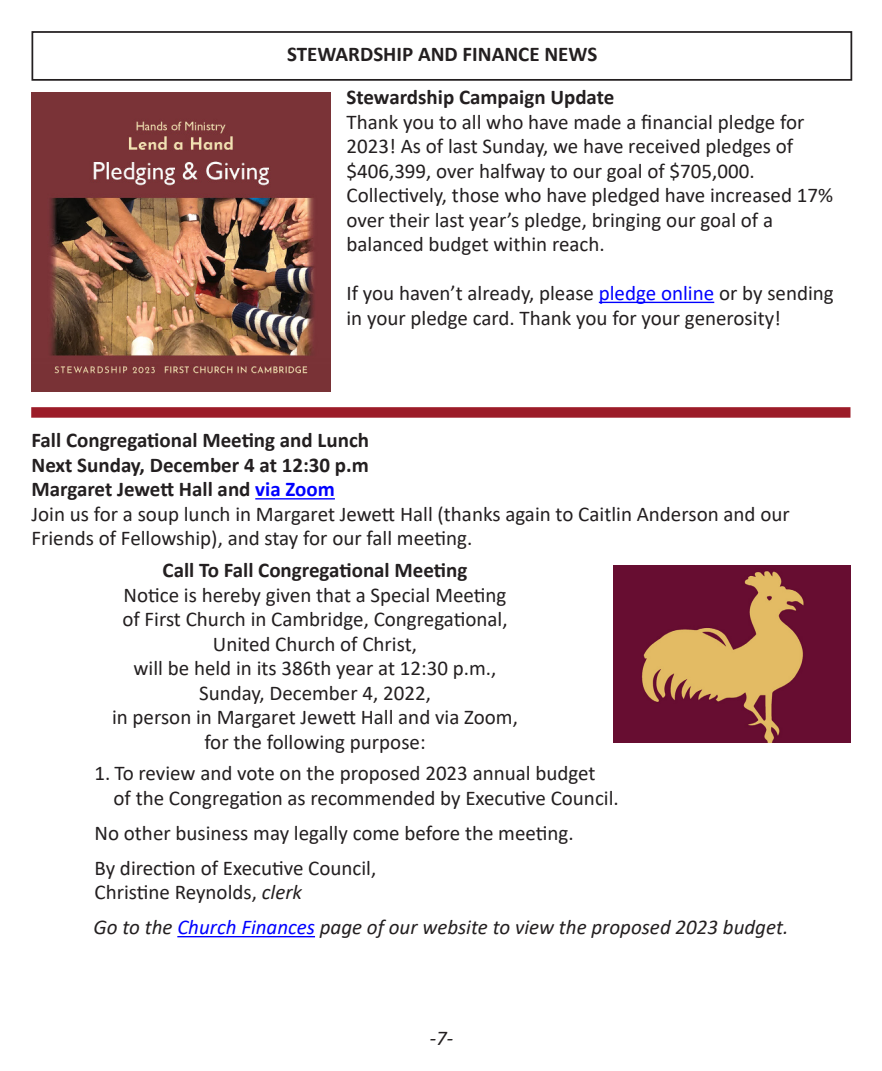
<style>
.page{position:relative;width:882px;height:1071px;background:#fff}
.page>*{position:absolute;margin:0;border:0;box-sizing:border-box;transform-origin:0 0}
.Paragraph_Style_1{font:21px/24.5px "Calibri";color:#231f20}
.Paragraph_Style_1-2{font:700 21px "Calibri";color:#231f20}
.Paragraph_Style_1-3{font:italic 21px "Calibri";color:#231f20}
.s1{color:#00f}
.s2{font-style:italic}
</style>
<div class="page">
<div style="left:32px;top:31px;width:820px;height:50px;border:2px solid #231f20"></div>
<img style="left:614px;top:566px;width:236px;height:176px">
<div style="left:31px;top:407px;width:819px;height:11px;background:#9c1c28"></div>
<hr style="left:177px;top:936px;width:138px;height:1px;background:#00f">
<img style="left:32px;top:93px;width:299px;height:299px">
<hr style="left:599px;top:302px;width:115px;height:1px;background:#00f">
<hr style="left:255px;top:498px;width:80px;height:2px;background:#00f">
<p class="Paragraph_Style_1-2" style="left:287px;top:39px;width:312px">STEWARDSHIP AND FINANCE NEWS</p>
<p class="Paragraph_Style_1-2" style="left:346px;top:82px;width:269px">Stewardship Campaign Update</p>
<p class="Paragraph_Style_1" style="left:346px;top:109px;width:459px">Thank you to all who have made a financial pledge for<br>2023! As of last Sunday, we have received pledges of $406,399, over halfway to our goal of $705,000.</p>
<p class="Paragraph_Style_1" style="left:346px;top:182px;width:488px">Collectively, those who have pledged have increased 17% over their last year’s pledge, bringing our goal of a</p>
<p class="Paragraph_Style_1" style="left:346px;top:231px;width:260px">balanced budget within reach.</p>
<p class="Paragraph_Style_1" style="left:346px;top:280px;width:489px">If you haven’t already, please <span class="s1">pledge online</span> or by sending in your pledge card. Thank you for your generosity!</p>
<p class="Paragraph_Style_1-2" style="left:32px;top:426px;width:339px">Fall Congregational Meeting and Lunch</p>
<p class="Paragraph_Style_1-2" style="left:32px;top:450px;width:339px">Next Sunday, December 4 at 12:30 p.m</p>
<p class="Paragraph_Style_1-2" style="left:32px;top:475px;width:305px">Margaret Jewett Hall and <span class="s1">via Zoom</span></p>
<p class="Paragraph_Style_1" style="left:32px;top:501px;width:760px">Join us for a soup lunch in Margaret Jewett Hall (thanks again to Caitlin Anderson and our<br>Friends of Fellowship), and stay for our fall meeting.</p>
<p class="Paragraph_Style_1-2" style="left:163px;top:555px;width:306px">Call To Fall Congregational Meeting</p>
<p class="Paragraph_Style_1" style="left:124px;top:582px;width:384px">Notice is hereby given that a Special Meeting</p>
<p class="Paragraph_Style_1" style="left:122px;top:607px;width:387px">of First Church in Cambridge, Congregational,</p>
<p class="Paragraph_Style_1" style="left:213px;top:631px;width:206px">United Church of Christ,</p>
<p class="Paragraph_Style_1" style="left:134px;top:656px;width:364px">will be held in its 386th year at 12:30 p.m.,</p>
<p class="Paragraph_Style_1" style="left:199px;top:680px;width:233px">Sunday, December 4, 2022,</p>
<p class="Paragraph_Style_1" style="left:112px;top:705px;width:407px">in person in Margaret Jewett Hall and via Zoom,</p>
<p class="Paragraph_Style_1" style="left:204px;top:729px;width:223px">for the following purpose:</p>
<p class="Paragraph_Style_1" style="left:94px;top:761px;width:503px">1. To review and vote on the proposed 2023 annual budget</p>
<p class="Paragraph_Style_1" style="left:113px;top:785px;width:507px">of the Congregation as recommended by Executive Council.</p>
<p class="Paragraph_Style_1" style="left:94px;top:820px;width:481px">No other business may legally come before the meeting.</p>
<p class="Paragraph_Style_1" style="left:94px;top:855px;width:283px">By direction of Executive Council,</p>
<p class="Paragraph_Style_1" style="left:94px;top:880px;width:209px">Christine Reynolds, <span class="s2">clerk</span></p>
<p class="Paragraph_Style_1-3" style="left:94px;top:913px;width:696px">Go to the <span class="s1">Church Finances</span> page of our website to view the proposed 2023 budget.</p>
<p class="Paragraph_Style_1-3" style="left:430px;top:1023px;width:25px">-7-</p>
</div>
